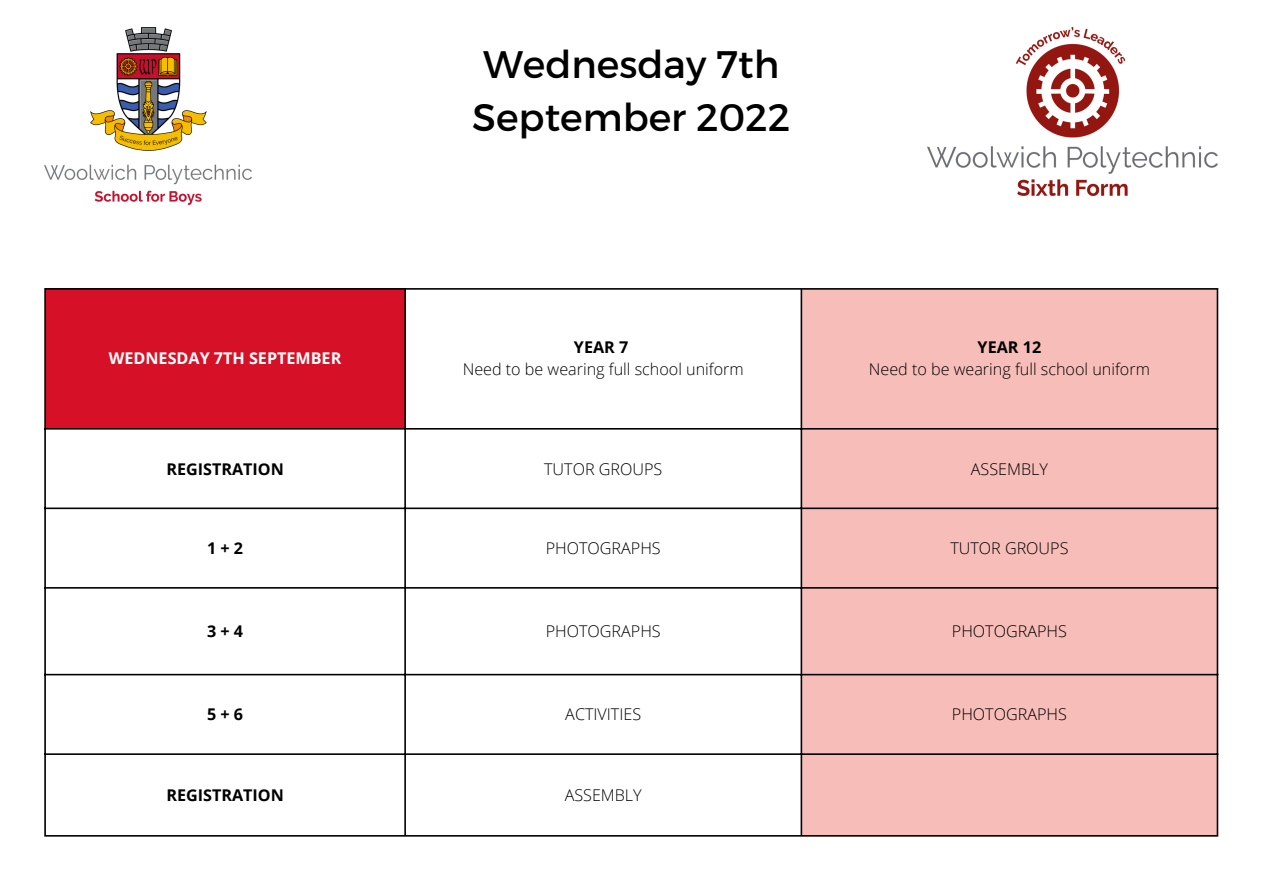
<style>
.page{position:relative;width:1263px;height:894px;background:#fff}
.page>*{position:absolute;margin:0;border:0;box-sizing:border-box;transform-origin:0 0}
.t1{font:38.25px/52.8px "Montserrat";color:#000}
.t2{font:300 16.2px "Open Sans";color:#000}
.t3{font:700 16.2px "Open Sans";color:#000}
.t4{font:700 16.2px "Open Sans";color:#fff}
</style>
<div class="page">
<div style="left:45px;top:288px;width:360px;height:141px;background:#d61127"></div>
<div style="left:802px;top:289px;width:415px;height:545px;background:#f7bdb8"></div>
<hr style="left:44px;top:289px;width:2px;height:545px;background:#000">
<hr style="left:404px;top:289px;width:2px;height:545px;background:#000">
<hr style="left:801px;top:289px;width:1px;height:545px;background:#000">
<hr style="left:1217px;top:289px;width:1px;height:545px;background:#000">
<hr style="left:44px;top:288px;width:1174px;height:1px;background:#000">
<hr style="left:44px;top:428px;width:1174px;height:1px;background:#000">
<hr style="left:44px;top:507px;width:1174px;height:2px;background:#000">
<hr style="left:44px;top:587px;width:1174px;height:1px;background:#000">
<hr style="left:44px;top:673px;width:1174px;height:2px;background:#000">
<hr style="left:44px;top:753px;width:1174px;height:1px;background:#000">
<hr style="left:44px;top:834px;width:1174px;height:2px;background:#000">
<img style="left:44px;top:28px;width:207px;height:177px">
<img style="left:928px;top:28px;width:290px;height:168px">
<p class="t4" style="left:109px;top:346px;width:234px">WEDNESDAY 7TH SEPTEMBER</p>
<h1 class="t1" style="left:472px;top:36px;width:319px">Wednesday 7th<br>September 2022</h1>
<p class="t3" style="left:574px;top:335px;width:56px">YEAR 7</p>
<p class="t2" style="left:463px;top:358px;width:283px">Need to be wearing full school uniform</p>
<p class="t3" style="left:978px;top:335px;width:65px">YEAR 12</p>
<p class="t2" style="left:869px;top:358px;width:283px">Need to be wearing full school uniform</p>
<p class="t3" style="left:166px;top:457px;width:119px">REGISTRATION</p>
<p class="t2" style="left:544px;top:457px;width:120px">TUTOR GROUPS</p>
<p class="t2" style="left:971px;top:457px;width:79px">ASSEMBLY</p>
<p class="t3" style="left:207px;top:536px;width:38px">1+2</p>
<p class="t2" style="left:546px;top:536px;width:117px">PHOTOGRAPHS</p>
<p class="t2" style="left:950px;top:536px;width:120px">TUTOR GROUPS</p>
<p class="t3" style="left:207px;top:619px;width:38px">3+4</p>
<p class="t2" style="left:546px;top:619px;width:117px">PHOTOGRAPHS</p>
<p class="t2" style="left:952px;top:619px;width:117px">PHOTOGRAPHS</p>
<p class="t3" style="left:207px;top:703px;width:38px">5+6</p>
<p class="t2" style="left:565px;top:703px;width:77px">ACTIVITIES</p>
<p class="t2" style="left:952px;top:703px;width:117px">PHOTOGRAPHS</p>
<p class="t3" style="left:166px;top:783px;width:119px">REGISTRATION</p>
<p class="t2" style="left:565px;top:783px;width:79px">ASSEMBLY</p>
</div>
